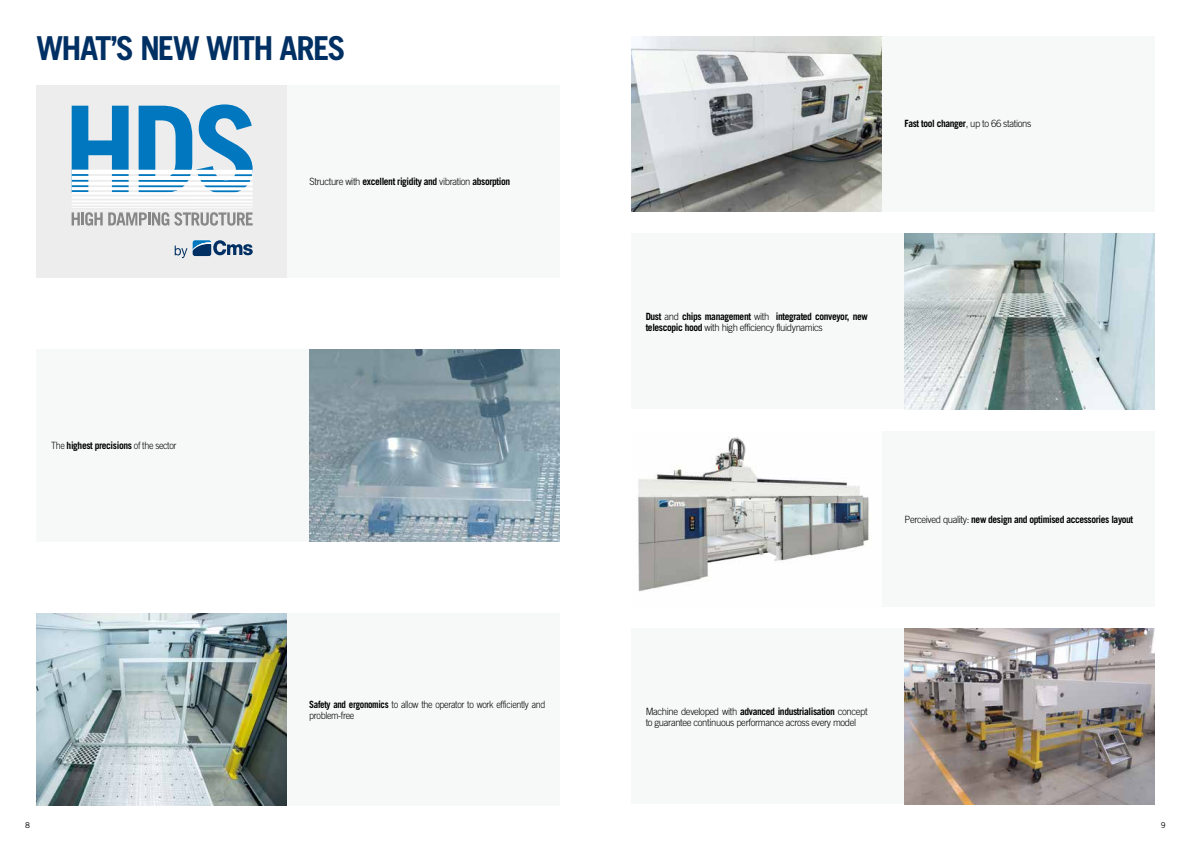
<style>
.page{position:relative;width:1191px;height:842px;background:#fff}
.page>*{position:absolute;margin:0;border:0;box-sizing:border-box;transform-origin:0 0}
.t1{font:700 33px "Trade Gothic LT Std";letter-spacing:-.055em;color:#003063}
.t2{font:700 10px/11px "Trade Gothic LT Std";letter-spacing:-.04em;color:#000;scale:.95 1}
.t3{font:300 10px/11px "Trade Gothic LT Std";letter-spacing:-.04em;color:#000;scale:.95 1}
.t4{font:300 10px/11px "Trade Gothic LT Std";letter-spacing:-.04em;color:#000;scale:.9 1}
.t5{font:8px "Trade Gothic LT Std";color:#000}
.s1{font-weight:300}
.s2{font-weight:700}
</style>
<div class="page">
<div style="left:36px;top:85px;width:523px;height:192px;background:#f7f9f9"></div>
<div style="left:631px;top:36px;width:524px;height:176px;background:#f7f9f9"></div>
<div style="left:631px;top:431px;width:524px;height:176px;background:#f7f9f9"></div>
<div style="left:631px;top:234px;width:524px;height:175px;background:#f7f9f9"></div>
<div style="left:631px;top:629px;width:524px;height:175px;background:#f7f9f9"></div>
<div style="left:36px;top:349px;width:523px;height:193px;background:#f7f9f9"></div>
<div style="left:36px;top:613px;width:523px;height:193px;background:#f7f9f9"></div>
<div style="left:36px;top:85px;width:251px;height:192px;background:#ededed"></div>
<img style="left:309px;top:349px;width:250px;height:193px">
<img style="left:631px;top:36px;width:251px;height:176px">
<img style="left:904px;top:234px;width:251px;height:175px">
<img style="left:638px;top:437px;width:231px;height:154px">
<img style="left:904px;top:629px;width:251px;height:175px">
<img style="left:36px;top:613px;width:251px;height:193px">
<svg style="left:72px;top:104px;width:181px;height:122px"></svg>
<svg style="left:192px;top:240px;width:20px;height:16px"></svg>
<svg style="left:193px;top:240px;width:60px;height:16px"></svg>
<svg style="left:175px;top:246px;width:12px;height:12px"></svg>
<h1 class="t1" style="left:36px;top:28px;width:311px">WHAT’S NEW WITH ARES</h1>
<p class="t2" style="left:51px;top:440px;width:134px"><span class="s1">The</span> highest precisions <span class="s1">of the sector</span></p>
<p class="t2" style="left:309px;top:176px;width:213px"><span class="s1">Structure with</span> excellent rigidity and <span class="s1">vibration</span> absorption</p>
<p class="t4" style="left:309px;top:698px;width:264px"><span class="s2">Safety and ergonomics</span> to allow the operator to work efficiently and problem-free</p>
<p class="t2" style="left:904px;top:118px;width:135px">Fast tool changer<span class="s1">, up to 66 stations</span></p>
<p class="t2" style="left:645px;top:310px;width:235px">Dust <span class="s1">and</span> chips management <span class="s1">with</span> integrated conveyor, new telescopic hood <span class="s1">with high efficiency fluidynamics</span></p>
<p class="t2" style="left:904px;top:513px;width:242px"><span class="s1">Perceived quality:</span> new design and optimised accessories layout</p>
<p class="t3" style="left:645px;top:705px;width:235px">Machine developed with <span class="s2">advanced industrialisation</span> concept to guarantee continuous performance across every model</p>
<p class="t5" style="left:25px;top:820px;width:6px">8</p>
<p class="t5" style="left:1160px;top:820px;width:6px">9</p>
</div>
